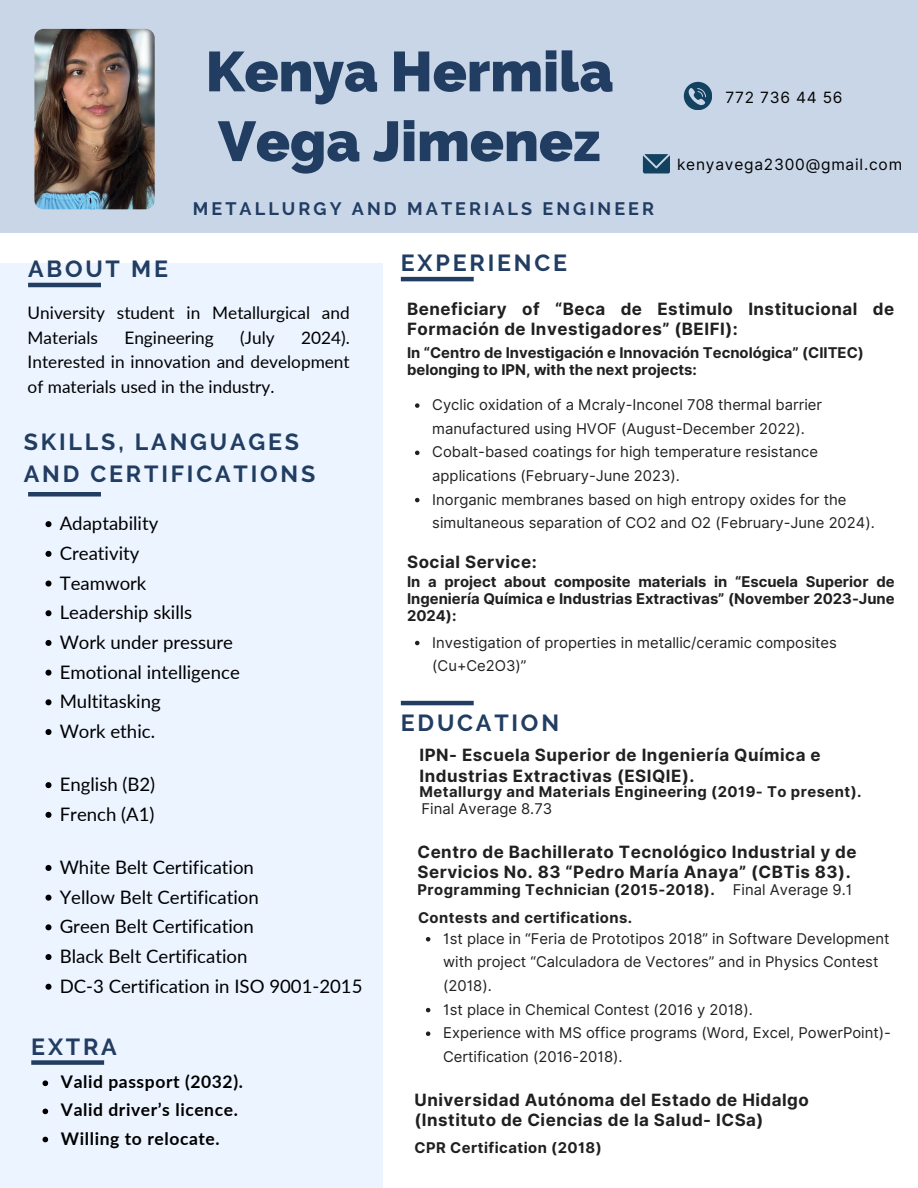
<style>
.page{position:relative;width:918px;height:1188px;background:#fff}
.page>*{position:absolute;margin:0;border:0;box-sizing:border-box;transform-origin:0 0}
.t1{font:800 56.1px/69.8px "Raleway";color:#213d62}
.t2{font:700 23.25px/31.5px "Raleway";letter-spacing:.12em;color:#213d62}
.t3{font:18.6px "Lato";color:#000}
.t4{font:700 18px "Raleway";letter-spacing:.17em;color:#213d62}
.t5{font:700 17.4px "Lato";letter-spacing:.035em;color:#000}
.t6{font:17.25px/24.8px "Lato";color:#000}
.t7{font:700 16.95px/20.1px "Inter";letter-spacing:.03em;color:#202021}
.t8{font:15.45px "Inter";letter-spacing:.05em;color:#000}
.t9{font:14.85px/23.7px "Inter";color:#202021}
.t10{font:700 14.85px/16.8px "Inter";color:#202021}
.t11{font:700 14.85px "Inter";letter-spacing:.03em;color:#202021}
</style>
<div class="page">
<div style="left:0;top:0;width:918px;height:232px;background:#c9d6e8"></div>
<div style="left:0;top:263px;width:382px;height:925px;background:#ecf4ff"></div>
<div style="left:28px;top:492px;width:73px;height:5px;background:#213d62"></div>
<div style="left:31px;top:1060px;width:73px;height:5px;background:#213d62"></div>
<hr style="left:28px;top:283px;width:73px;height:4px;background:#213d62">
<hr style="left:401px;top:277px;width:73px;height:4px;background:#213d62">
<svg style="left:684px;top:82px;width:28px;height:28px"></svg>
<svg style="left:643px;top:154px;width:27px;height:19px"></svg>
<hr style="left:401px;top:701px;width:73px;height:4px;background:#213d62">
<svg style="left:415px;top:403px;width:5px;height:5px"></svg>
<svg style="left:415px;top:451px;width:5px;height:4px"></svg>
<svg style="left:415px;top:498px;width:5px;height:4px"></svg>
<img style="left:34px;top:29px;width:121px;height:180px;border-radius:9px">
<svg style="left:46px;top:521px;width:6px;height:6px"></svg>
<svg style="left:46px;top:551px;width:6px;height:6px"></svg>
<svg style="left:46px;top:581px;width:6px;height:6px"></svg>
<svg style="left:46px;top:610px;width:6px;height:6px"></svg>
<svg style="left:46px;top:640px;width:6px;height:6px"></svg>
<svg style="left:46px;top:670px;width:6px;height:6px"></svg>
<svg style="left:46px;top:699px;width:6px;height:6px"></svg>
<svg style="left:46px;top:729px;width:6px;height:6px"></svg>
<svg style="left:46px;top:782px;width:6px;height:6px"></svg>
<svg style="left:46px;top:812px;width:6px;height:6px"></svg>
<svg style="left:46px;top:865px;width:6px;height:6px"></svg>
<svg style="left:46px;top:895px;width:6px;height:6px"></svg>
<svg style="left:46px;top:924px;width:6px;height:6px"></svg>
<svg style="left:46px;top:954px;width:6px;height:6px"></svg>
<svg style="left:46px;top:984px;width:6px;height:6px"></svg>
<svg style="left:43px;top:1080px;width:5px;height:6px"></svg>
<svg style="left:43px;top:1109px;width:5px;height:5px"></svg>
<svg style="left:43px;top:1137px;width:5px;height:5px"></svg>
<svg style="left:415px;top:641px;width:5px;height:4px"></svg>
<svg style="left:426px;top:937px;width:4px;height:4px"></svg>
<svg style="left:426px;top:1008px;width:4px;height:4px"></svg>
<svg style="left:426px;top:1031px;width:4px;height:5px"></svg>
<p class="t2" style="left:28px;top:253px;width:141px">ABOUT ME</p>
<p class="t1" style="left:206px;top:37px;width:409px">Kenya Hermila<br>Vega Jimenez</p>
<h1 class="t4" style="left:193px;top:198px;width:463px">METALLURGY AND MATERIALS ENGINEER</h1>
<p class="t2" style="left:401px;top:247px;width:168px">EXPERIENCE</p>
<p class="t8" style="left:726px;top:88px;width:119px">772 736 44 56</p>
<p class="t8" style="left:677px;top:156px;width:227px">kenyavega2300@gmail.com</p>
<p class="t6" style="left:28px;top:300px;width:324px">University student in Metallurgical and<br>Materials</p>
<p class="t6" style="left:28px;top:325px;width:324px;text-align:justify;text-indent:273px">2024).<br>Interested in innovation and development of materials used in the industry.</p>
<p class="t6" style="left:124px;top:325px;width:91px">Engineering</p>
<p class="t6" style="left:240px;top:325px;width:36px">(July</p>
<p class="t2" style="left:24px;top:427px;width:293px">SKILLS, LANGUAGES<br>AND CERTIFICATIONS</p>
<p class="t3" style="left:60px;top:512px;width:100px">Adaptability</p>
<p class="t3" style="left:60px;top:541px;width:81px">Creativity</p>
<p class="t3" style="left:60px;top:571px;width:88px">Teamwork</p>
<p class="t3" style="left:60px;top:601px;width:134px">Leadership skills</p>
<p class="t3" style="left:60px;top:631px;width:175px">Work under pressure</p>
<p class="t3" style="left:60px;top:660px;width:182px">Emotional intelligence</p>
<p class="t3" style="left:60px;top:690px;width:103px">Multitasking</p>
<p class="t3" style="left:60px;top:720px;width:97px">Work ethic.</p>
<p class="t3" style="left:60px;top:773px;width:97px">English (B2)</p>
<p class="t3" style="left:60px;top:802px;width:96px">French (A1)</p>
<p class="t3" style="left:60px;top:856px;width:196px">White Belt Certification</p>
<p class="t3" style="left:60px;top:885px;width:201px">Yellow Belt Certification</p>
<p class="t3" style="left:60px;top:915px;width:196px">Green Belt Certification</p>
<h2 class="t3" style="left:60px;top:945px;width:189px">Black Belt Certification</h2>
<p class="t3" style="left:60px;top:974px;width:304px">DC-3 Certification in ISO 9001-2015</p>
<h6 class="t2" style="left:31px;top:1031px;width:87px">EXTRA</h6>
<p class="t5" style="left:61px;top:1071px;width:183px">Valid passport (2032).</p>
<h2 class="t5" style="left:61px;top:1099px;width:178px">Valid driver’s licence.</h2>
<h4 class="t5" style="left:61px;top:1127px;width:160px">Willing to relocate.</h4>
<p class="t7" style="left:407px;top:299px;width:489px">Beneficiary of “Beca de Estimulo Institucional de<br>Formación de Investigadores” (BEIFI):</p>
<h5 class="t10" style="left:407px;top:344px;width:458px">In “Centro de Investigación e Innovación Tecnológica” (CIITEC) belonging to IPN, with the next projects:</h5>
<p class="t9" style="left:432px;top:393px;width:391px">Cyclic oxidation of a Mcraly-Inconel 708 thermal barrier manufactured using HVOF (August-December 2022).</p>
<h3 class="t9" style="left:432px;top:440px;width:387px">Cobalt-based coatings for high temperature resistance applications (February-June 2023).</h3>
<h2 class="t9" style="left:432px;top:487px;width:444px">Inorganic membranes based on high entropy oxides for the simultaneous separation of CO2 and O2 (February-June 2024).</h2>
<h2 class="t7" style="left:407px;top:552px;width:131px">Social Service:</h2>
<h4 class="t10" style="left:407px;top:573px;width:489px;text-align:justify">In a project about composite materials in “Escuela Superior de Ingeniería Química e Industrias Extractivas” (November 2023-June 2024):</h4>
<p class="t9" style="left:432px;top:630px;width:406px">Investigation of properties in metallic/ceramic composites (Cu+Ce2O3)”</p>
<p class="t2" style="left:401px;top:707px;width:160px">EDUCATION</p>
<h4 class="t7" style="left:419px;top:745px;width:403px">IPN- Escuela Superior de Ingeniería Química e<br>Industrias Extractivas (ESIQIE).</h4>
<h6 class="t9" style="left:422px;top:797px;width:132px">Final Average 8.73</h6>
<p class="t11" style="left:419px;top:783px;width:444px">Metallurgy and Materials Engineering (2019- To present).</p>
<h6 class="t7" style="left:417px;top:842px;width:441px">Centro de Bachillerato Tecnológico Industrial y de<br>Servicios No. 83 “Pedro María Anaya” (CBTis 83).</h6>
<h2 class="t11" style="left:417px;top:881px;width:299px">Programming Technician (2015-2018).</h2>
<p class="t9" style="left:733px;top:878px;width:121px">Final Average 9.1</p>
<h6 class="t11" style="left:418px;top:908px;width:216px">Contests and certifications.</h6>
<h4 class="t9" style="left:443px;top:926px;width:448px">1st place in “Feria de Prototipos 2018” in Software Development with project “Calculadora de Vectores” and in Physics Contest (2018).</h4>
<h6 class="t9" style="left:443px;top:997px;width:311px">1st place in Chemical Contest (2016 y 2018).</h6>
<p class="t9" style="left:443px;top:1021px;width:449px">Experience with MS office programs (Word, Excel, PowerPoint)-<br>Certification (2016-2018).</p>
<p class="t7" style="left:415px;top:1090px;width:396px">Universidad Autónoma del Estado de Hidalgo (Instituto de Ciencias de la Salud- ICSa)</p>
<p class="t11" style="left:415px;top:1139px;width:189px">CPR Certification (2018)</p>
</div>
